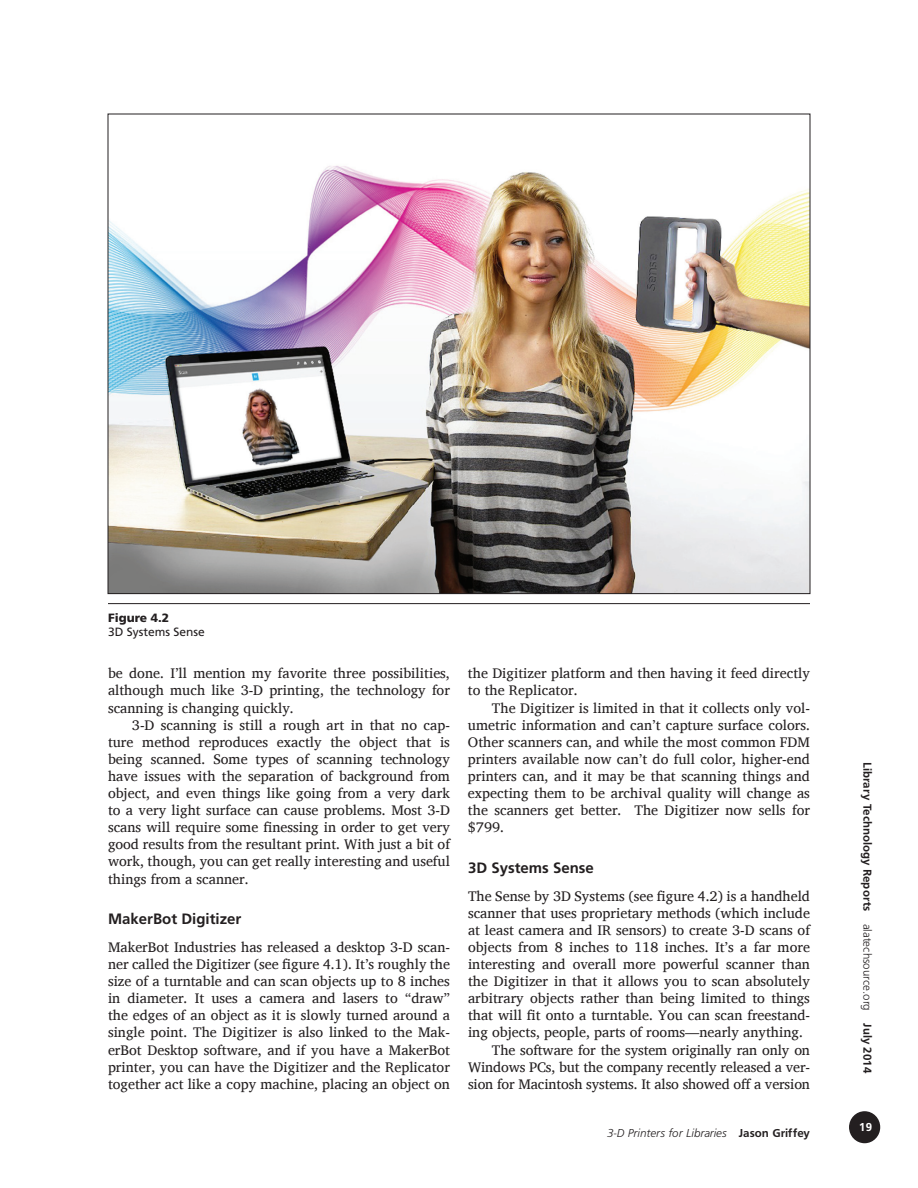
<style>
.page{position:relative;width:918px;height:1188px;background:#fff}
.page>*{position:absolute;margin:0;border:0;box-sizing:border-box;transform-origin:0 0}
.t1{font:700 15px "Frutiger";color:#231f20}
.t2{font:14.25px/17.1px "Charis SIL";color:#231f20;text-align:justify}
.t3{font:12px "Frugal Sans Bold DTC";color:#231f20}
.t4{font:12px "Frugal Sans Light Italic DTC";color:#231f20}
.t5{font:12px "Frutiger";color:#231f20}
.t6{font:900 12px "Frutiger";color:#231f20}
.t7{font:12px "Frugal Sans Bold DTC";color:#fff}
.s1{font-family:"Frugal Sans Bold DTC"}
.s2{font-family:"Frugal Sans Light DTC"}
</style>
<div class="page">
<div style="left:850px;top:1112px;width:29px;height:31px;background:#231f20;border-radius:50%"></div>
<div style="left:849px;top:1111px;width:31px;height:32px;border:2px solid #231f20;border-radius:50%"></div>
<img style="left:110px;top:165px;width:698px;height:427px">
<hr style="left:108px;top:603px;width:702px;height:1px;background:#231f20">
<p class="t6" style="left:108px;top:610px;width:63px">Figure 4.2</p>
<p class="t5" style="left:108px;top:625px;width:98px">3D Systems Sense</p>
<p class="t2" style="left:108px;top:665px;width:343px">be done. I’ll mention my favorite three possibilities, although much like 3-D printing, the technology for scanning is changing quickly.</p>
<p class="t2" style="left:108px;top:716px;width:344px;text-indent:24px">3-D scanning is still a rough art in that no cap&shy;ture method reproduces exactly the object that is being scanned. Some types of scanning technology have issues with the separation of background from object, and even things like going from a very dark to a very light surface can cause problems. Most 3-D scans will require some finessing in order to get very good results from the resultant print. With just a bit of work, though, you can get really interesting and useful things from a scanner.</p>
<p class="t1" style="left:108px;top:910px;width:135px">MakerBot Digitizer</p>
<p class="t2" style="left:108px;top:938px;width:344px">MakerBot Industries has released a desktop 3-D scan&shy;ner called the Digitizer (see figure 4.1). It’s roughly the size of a turntable and can scan objects up to 8 inches in diameter. It uses a camera and lasers to “draw” the edges of an object as it is slowly turned around a single point. The Digitizer is also linked to the Mak&shy;erBot Desktop software, and if you have a MakerBot printer, you can have the Digitizer and the Replicator together act like a copy machine, placing an object on</p>
<p class="t2" style="left:468px;top:665px;width:343px">the Digitizer platform and then having it feed directly to the Replicator.</p>
<p class="t2" style="left:468px;top:699px;width:344px;text-indent:24px">The Digitizer is limited in that it collects only vol&shy;umetric information and can’t capture surface colors.<br>Other scanners can, and while the most common FDM printers available now can’t do full color, higher-end printers can, and it may be that scanning things and expecting them to be archival quality will change as the scanners get better. The Digitizer now sells for $799.</p>
<p class="t1" style="left:468px;top:859px;width:127px">3D Systems Sense</p>
<p class="t2" style="left:468px;top:887px;width:343px">The Sense by 3D Systems (see figure 4.2) is a handheld</p>
<p class="t2" style="left:468px;top:904px;width:343px">scanner that uses proprietary methods (which include</p>
<p class="t2" style="left:468px;top:921px;width:343px">at least camera and IR sensors) to create 3-D scans of</p>
<p class="t2" style="left:468px;top:938px;width:344px">objects from 8 inches to 118 inches. It’s a far more</p>
<p class="t2" style="left:468px;top:956px;width:343px">interesting and overall more powerful scanner than</p>
<p class="t2" style="left:468px;top:973px;width:343px">the Digitizer in that it allows you to scan absolutely</p>
<p class="t2" style="left:468px;top:990px;width:343px">arbitrary objects rather than being limited to things</p>
<p class="t2" style="left:468px;top:1007px;width:344px">that will fit onto a turntable. You can scan freestand-</p>
<p class="t2" style="left:468px;top:1024px;width:337px">ing objects, people, parts of rooms—nearly anything.</p>
<p class="t2" style="left:492px;top:1041px;width:320px">The software for the system originally ran only on</p>
<p class="t2" style="left:468px;top:1058px;width:344px">Windows PCs, but the company recently released a ver-</p>
<p class="t2" style="left:468px;top:1075px;width:344px">sion for Macintosh systems. It also showed off a version</p>
<p class="t4" style="left:607px;top:1126px;width:204px">3-D Printers for Libraries <span class="s1">Jason Griffey</span></p>
<p class="t3" style="left:874px;top:762px;width:313px;rotate:90deg">Library Technology Reports <span class="s2">alatechsource.org</span> July 2014</p>
<p class="t7" style="left:859px;top:1120px;width:14px">19</p>
</div>
